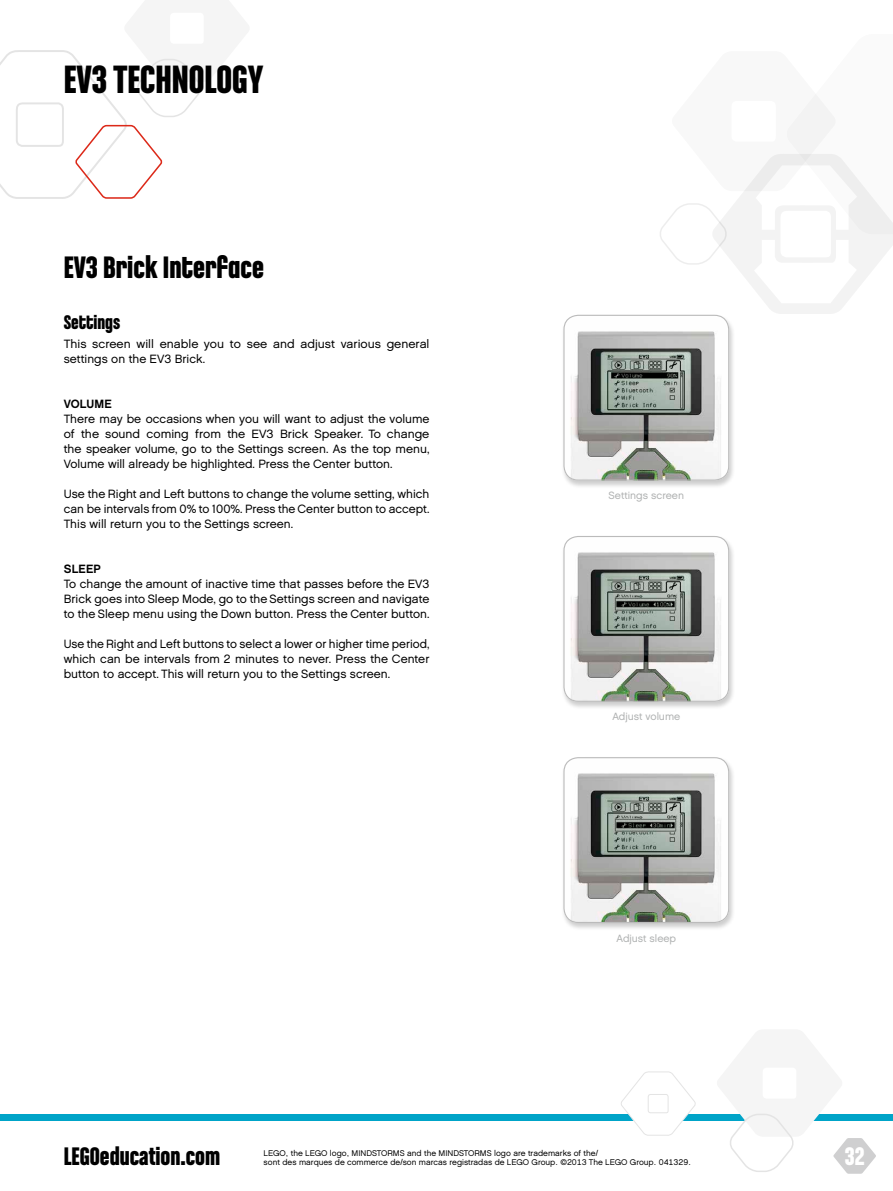
<style>
.page{position:relative;width:893px;height:1191px;background:#fff}
.page>*{position:absolute;margin:0;border:0;box-sizing:border-box;transform-origin:0 0}
.t1{font:700 42px "LEGO Chalet Comprime 80";color:#000}
.t2{font:700 33px "LEGO Chalet Comprime 80";color:#000}
.t3{font:700 27px "LEGO Chalet Comprime 60";color:#000}
.t4{font:700 27px "LEGO Chalet Comprime 80";color:#fff}
.t5{font:700 21px "LEGO Chalet Comprime 80";color:#000}
.t6{font:12px/15px "LEGO Chalet 60";color:#000;text-align:justify}
.t7{font:700 12px "LEGO Chalet 60";letter-spacing:.015em;color:#000}
.t8{font:10.5px "LEGO Chalet 60";color:#b0b2b2}
.t9{font:8.25px/9.8px "LEGO Chalet 60";color:#000}
</style>
<div class="page">
<div style="left:0;top:1114px;width:893px;height:6px;background:#00a4c8"></div>
<svg style="left:621px;top:1071px;width:75px;height:65px"></svg>
<svg style="left:0;top:50px;width:201px;height:149px"></svg>
<svg style="left:660px;top:94px;width:233px;height:220px"></svg>
<div style="left:561px;top:314px;width:175px;height:175px;background:#000;opacity:.2"></div>
<img style="left:563px;top:315px;width:166px;height:165px">
<div style="left:563px;top:315px;width:166px;height:165px;border:1px solid #bbb;border-radius:14px"></div>
<div style="left:561px;top:535px;width:175px;height:175px;background:#000;opacity:.2"></div>
<img style="left:563px;top:536px;width:166px;height:166px">
<div style="left:563px;top:536px;width:166px;height:166px;border:1px solid #bbb;border-radius:14px"></div>
<div style="left:561px;top:756px;width:175px;height:175px;background:#000;opacity:.2"></div>
<img style="left:563px;top:757px;width:166px;height:166px">
<div style="left:563px;top:757px;width:166px;height:166px;border:1px solid #bbb;border-radius:14px"></div>
<svg style="left:717px;top:1113px;width:159px;height:60px"></svg>
<h1 class="t1" style="left:64px;top:55px;width:201px">EV3 Technology</h1>
<h2 class="t2" style="left:64px;top:248px;width:202px">EV3 Brick Interface</h2>
<h3 class="t5" style="left:64px;top:310px;width:58px">Settings</h3>
<p class="t6" style="left:64px;top:336px;width:367px">This screen will enable you to see and adjust various general settings on the EV3 Brick.</p>
<p class="t7" style="left:64px;top:396px;width:40px">VOLUME</p>
<p class="t6" style="left:64px;top:411px;width:367px">There may be occasions when you will want to adjust the volume of the sound coming from the EV3 Brick Speaker. To change the speaker volume, go to the Settings screen. As the top menu, Volume will already be highlighted. Press the Center button.</p>
<p class="t6" style="left:64px;top:486px;width:367px">Use the Right and Left buttons to change the volume setting, which can be intervals from 0% to 100%. Press the Center button to accept.<br>This will return you to the Settings screen.</p>
<p class="t7" style="left:64px;top:561px;width:23px">SLEEP</p>
<p class="t6" style="left:64px;top:576px;width:367px">To change the amount of inactive time that passes before the EV3<br>Brick goes into Sleep Mode, go to the Settings screen and navigate to the Sleep menu using the Down button. Press the Center button.</p>
<p class="t6" style="left:64px;top:636px;width:367px">Use the Right and Left buttons to select a lower or higher time period, which can be intervals from 2 minutes to never. Press the Center button to accept. This will return you to the Settings screen.</p>
<p class="t8" style="left:609px;top:489px;width:77px">Settings screen</p>
<p class="t8" style="left:612px;top:710px;width:69px">Adjust volume</p>
<p class="t8" style="left:616px;top:931px;width:61px">Adjust sleep</p>
<h3 class="t3" style="left:64px;top:1140px;width:158px">LEGOeducation.com</h3>
<h3 class="t4" style="left:845px;top:1140px;width:21px">32</h3>
<p class="t9" style="left:264px;top:1148px;width:429px">LEGO, the LEGO logo, MINDSTORMS and the MINDSTORMS logo are trademarks of the/<br>sont des marques de commerce de/son marcas registradas de LEGO Group. ©2013 The LEGO Group. 041329.</p>
</div>
